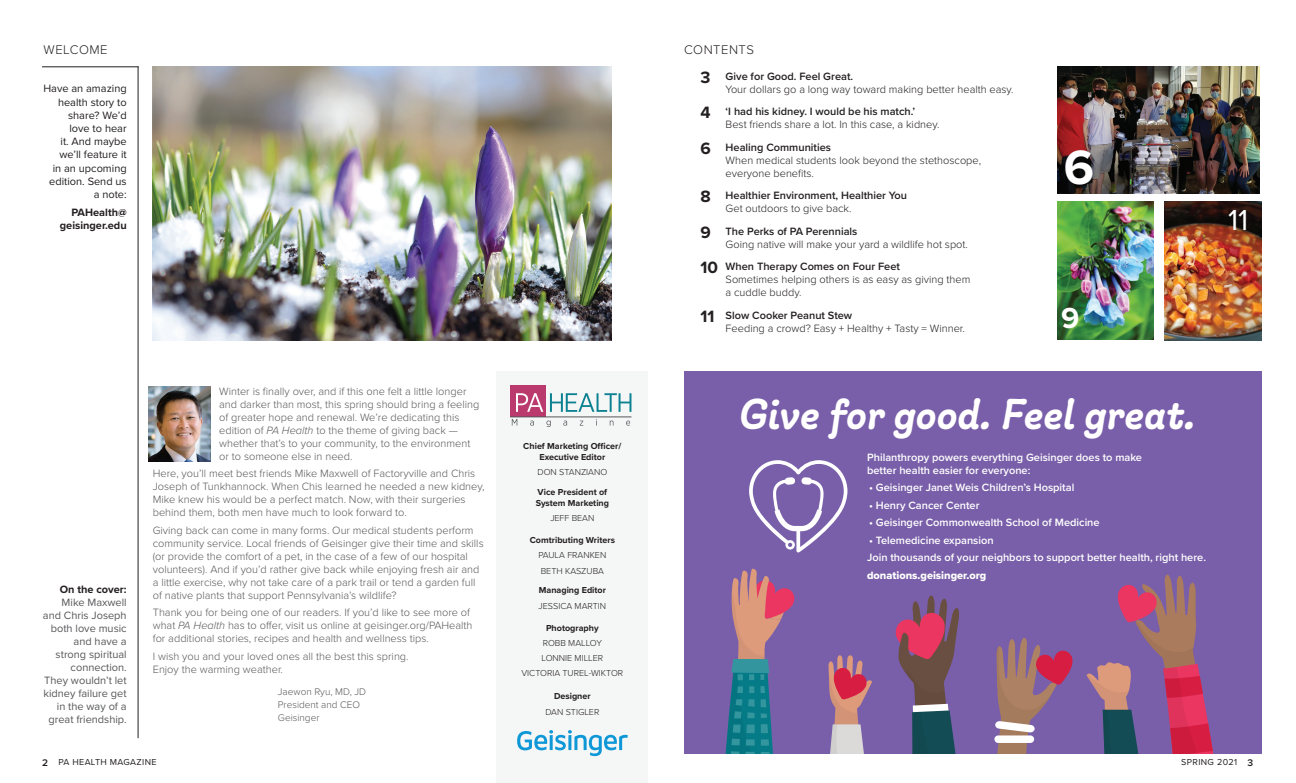
<style>
.page{position:relative;width:1296px;height:783px;background:#fff}
.page>*{position:absolute;margin:0;border:0;box-sizing:border-box;transform-origin:0 0}
.t1{font:700 50px "Proxima Nova";color:#fff}
.t2{font:italic 45px "Giulia Plain";color:#fff}
.t3{font:30px "Proxima Nova";color:#fff}
.t4{font:700 30px "Proxima Nova";color:#fff}
.t5{font:300 13px "Proxima Nova";letter-spacing:.04em;color:#231f20}
.t6{font:300 11px/13px "Proxima Nova";color:#57585a}
.t7{font:300 11px/13.2px "Proxima Nova";color:#231f20}
.t8{font:600 11px/13px "Proxima Nova";color:#fff}
.t9{font:11px/13px "Proxima Nova";color:#57585a;text-align:right}
.t10{font:11px/13.2px "Proxima Nova";color:#231f20;text-align:right}
.t11{font:600 11px/13.2px "Proxima Nova";color:#231f20}
.t12{font:700 11px/13.2px "Proxima Nova";color:#231f20;text-align:right}
.t13{font:11px "Proxima Nova Extrabld";color:#fff}
.t14{font:300 10px/13px "Proxima Nova";color:#57585a}
.t15{font:700 9px/10.8px "Proxima Nova";color:#231f20;text-align:center}
.t16{font:300 9px/15.3px "Proxima Nova";color:#231f20}
.t17{font:9px "Proxima Nova";letter-spacing:.04em;color:#231f20}
.s1{font-style:italic}
.s2{font-weight:700;font-size:17px}
.s3{font-weight:600}
.s4{font-weight:300}
.s5{font-weight:600;font-size:10px}
</style>
<div class="page">
<div style="left:497px;top:371px;width:151px;height:412px;background:#f5f6f6"></div>
<hr style="left:42px;top:66px;width:97px;height:1px;background:#231f20">
<hr style="left:138px;top:66px;width:1px;height:672px;background:#231f20">
<img style="left:153px;top:66px;width:459px;height:274px">
<img style="left:148px;top:386px;width:62px;height:76px">
<svg style="left:517px;top:730px;width:111px;height:26px"></svg>
<div style="left:510px;top:385px;width:36px;height:32px;background:#bb3a6e"></div>
<svg style="left:516px;top:393px;width:27px;height:19px"></svg>
<svg style="left:550px;top:393px;width:81px;height:19px"></svg>
<hr style="left:510px;top:417px;width:121px;height:1px;background:#57585a">
<svg style="left:512px;top:419px;width:5px;height:7px"></svg>
<svg style="left:530px;top:421px;width:4px;height:5px"></svg>
<svg style="left:546px;top:421px;width:5px;height:6px"></svg>
<svg style="left:563px;top:421px;width:4px;height:5px"></svg>
<svg style="left:580px;top:421px;width:3px;height:5px"></svg>
<svg style="left:610px;top:421px;width:4px;height:5px"></svg>
<svg style="left:626px;top:421px;width:4px;height:5px"></svg>
<img style="left:1058px;top:67px;width:202px;height:127px">
<img style="left:1058px;top:201px;width:96px;height:139px">
<img style="left:1165px;top:201px;width:96px;height:139px">
<div style="left:684px;top:371px;width:577px;height:382px;background:#795fa9"></div>
<svg style="left:749px;top:460px;width:98px;height:92px"></svg>
<svg style="left:828px;top:655px;width:44px;height:98px"></svg>
<svg style="left:725px;top:569px;width:70px;height:184px"></svg>
<svg style="left:1087px;top:574px;width:126px;height:179px"></svg>
<svg style="left:895px;top:595px;width:64px;height:158px"></svg>
<svg style="left:995px;top:637px;width:78px;height:116px"></svg>
<p class="t5" style="left:44px;top:40px;width:66px">WELCOME</p>
<p class="t10" style="left:43px;top:82px;width:85px">Have an amazing health story to share? We’d<br>love to hear<br>it. And maybe we’ll feature it<br>in an upcoming edition. Send us a note:</p>
<p class="t12" style="left:60px;top:205px;width:68px">PAHealth@ geisinger.edu</p>
<p class="t12" style="left:60px;top:582px;width:68px">On the cover:</p>
<p class="t9" style="left:43px;top:595px;width:85px">Mike Maxwell and Chris Joseph both love music and have a strong spiritual connection.<br>They wouldn’t let kidney failure get in the way of a great friendship.</p>
<p class="t6" style="left:219px;top:384px;width:262px">Winter is finally over, and if this one felt a little longer and darker than most, this spring should bring a feeling of greater hope and renewal. We’re dedicating this edition of <span class="s1">PA Health</span> to the theme of giving back — whether that’s to your community, to the environment or to someone else in need.</p>
<p class="t6" style="left:153px;top:466px;width:333px">Here, you’ll meet best friends Mike Maxwell of Factoryville and Chris Joseph of Tunkhannock. When Chis learned he needed a new kidney, Mike knew his would be a perfect match. Now, with their surgeries behind them, both men have much to look forward to.</p>
<p class="t6" style="left:153px;top:523px;width:332px">Giving back can come in many forms. Our medical students perform community service. Local friends of Geisinger give their time and skills (or provide the comfort of a pet, in the case of a few of our hospital volunteers). And if you’d rather give back while enjoying fresh air and a little exercise, why not take care of a park trail or tend a garden full of native plants that support Pennsylvania’s wildlife?</p>
<p class="t6" style="left:153px;top:606px;width:321px">Thank you for being one of our readers. If you’d like to see more of what <span class="s1">PA Health</span> has to offer, visit us online at geisinger.org/PAHealth for additional stories, recipes and health and wellness tips.</p>
<p class="t6" style="left:153px;top:649px;width:257px">I wish you and your loved ones all the best this spring.<br>Enjoy the warming weather.</p>
<p class="t14" style="left:278px;top:685px;width:90px">Jaewon Ryu, MD, JD<br>President and CEO<br>Geisinger</p>
<p class="t15" style="left:523px;top:441px;width:100px">Chief Marketing Officer/<br>Executive Editor</p>
<p class="t16" style="left:538px;top:464px;width:71px">DON STANZIANO</p>
<p class="t15" style="left:536px;top:486px;width:75px;text-align:left">Vice President of<br>System Marketing</p>
<p class="t16" style="left:550px;top:510px;width:46px">JEFF BEAN</p>
<p class="t15" style="left:530px;top:535px;width:87px">Comtributing Writers</p>
<p class="t16" style="left:538px;top:547px;width:69px">PAULA FRANKEN<br>BETH KASZUBA</p>
<p class="t15" style="left:539px;top:585px;width:69px">Managing Editor</p>
<p class="t16" style="left:539px;top:597px;width:69px">JESSICA MARTIN</p>
<p class="t15" style="left:546px;top:622px;width:54px">Photography</p>
<p class="t16" style="left:521px;top:635px;width:103px;text-align:center">ROBB MALLOY<br>LONNIE MILLER<br>VICTORIA TUREL-WIKTOR</p>
<p class="t15" style="left:554px;top:691px;width:38px">Designer</p>
<p class="t16" style="left:545px;top:704px;width:55px">DAN STIGLER</p>
<p class="t5" style="left:684px;top:40px;width:72px">CONTENTS</p>
<p class="t7" style="left:726px;top:69px;width:290px;text-indent:-25px"><span class="s2">3</span> <span class="s3">Give for Good. Feel Great.<br></span>Your dollars go a long way toward making better health easy.</p>
<p class="t7" style="left:726px;top:104px;width:215px;text-indent:-25px"><span class="s2">4</span> <span class="s3">‘I had his kidney. I would be his match.’<br></span>Best friends share a lot. In this case, a kidney.</p>
<p class="t7" style="left:726px;top:140px;width:257px;text-indent:-25px"><span class="s2">6</span> <span class="s3">Healing Communities<br></span>When medical students look beyond the stethoscope, everyone benefits.</p>
<p class="t11" style="left:726px;top:189px;width:183px;text-indent:-25px"><span class="s2">8</span> Healthier Environment, Healthier You<br><span class="s4">Get outdoors to give back.</span></p>
<p class="t7" style="left:726px;top:224px;width:244px;text-indent:-25px"><span class="s2">9</span> <span class="s3">The Perks of PA Perennials<br></span>Going native will make your yard a wildlife hot spot.</p>
<p class="t7" style="left:726px;top:259px;width:246px;text-indent:-25px"><span class="s2">10</span> <span class="s3">When Therapy Comes on Four Feet<br></span>Sometimes helping others is as easy as giving them a cuddle buddy.</p>
<p class="t7" style="left:726px;top:308px;width:241px;text-indent:-25px"><span class="s2">11</span> <span class="s3">Slow Cooker Peanut Stew<br></span>Feeding a crowd? Easy + Healthy + Tasty = Winner.</p>
<h1 class="t1" style="left:1064px;top:130px;width:32px">6</h1>
<h3 class="t4" style="left:1061px;top:296px;width:20px">9</h3>
<h3 class="t3" style="left:1228px;top:197px;width:22px">11</h3>
<h2 class="t2" style="left:739px;top:387px;width:458px">Give for good. Feel great.</h2>
<p class="t8" style="left:867px;top:450px;width:276px">Philanthropy powers everything Geisinger does to make better health easier for everyone:</p>
<p class="t8" style="left:869px;top:481px;width:207px">• Geisinger Janet Weis Children’s Hospital</p>
<p class="t8" style="left:869px;top:498px;width:112px">• Henry Cancer Center</p>
<p class="t8" style="left:869px;top:516px;width:232px">• Geisinger Commonwealth School of Medicine</p>
<p class="t8" style="left:867px;top:531px;width:340px;line-height:17.5px">• Telemedicine expansion<br>Join thousands of your neighbors to support better health, right here.</p>
<p class="t13" style="left:867px;top:567px;width:121px">donations.geisinger.org</p>
<p class="t17" style="left:42px;top:755px;width:116px"><span class="s5">2</span> PA HEALTH MAGAZINE</p>
<p class="t17" style="left:1181px;top:755px;width:73px">SPRING 2021 <span class="s5">3</span></p>
</div>
